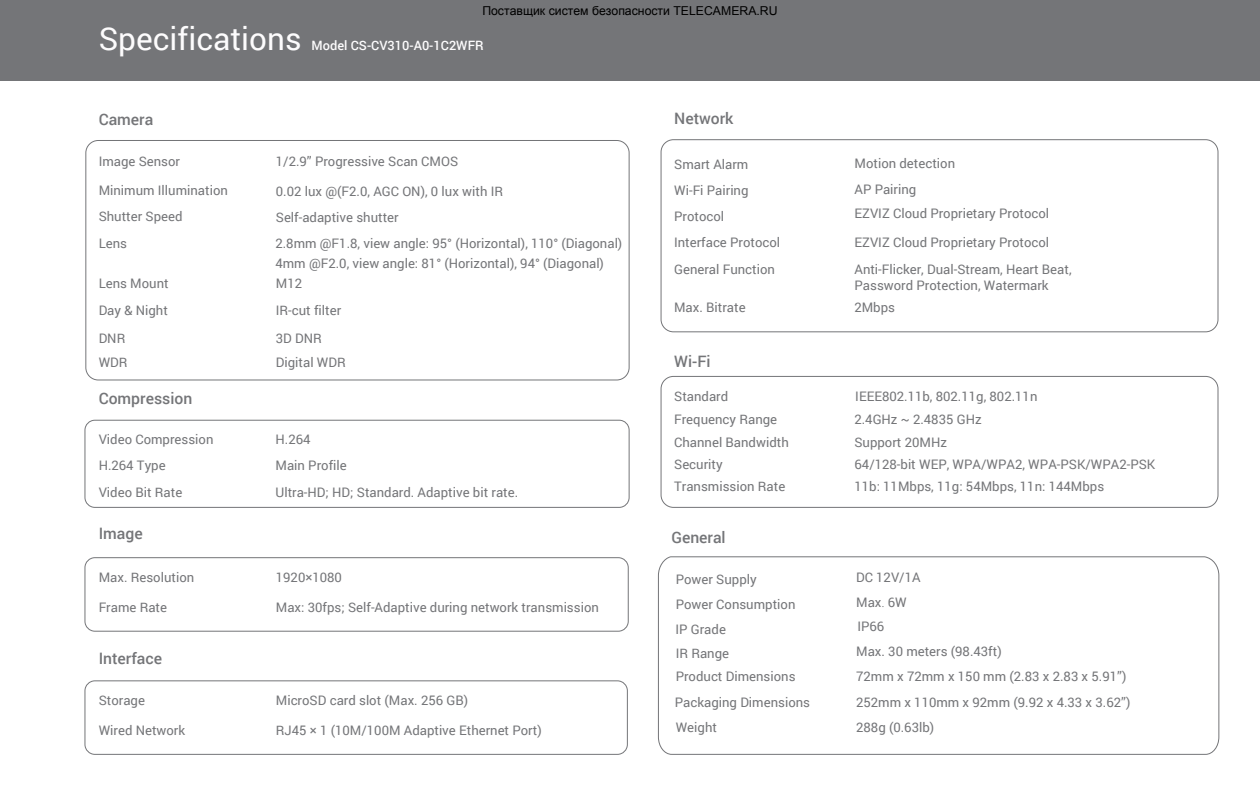
<style>
.page{position:relative;width:1260px;height:788px;background:#fff}
.page>*{position:absolute;margin:0;border:0;box-sizing:border-box;transform-origin:0 0}
.t1{font:31.5px "Roboto";color:#fdfcfd}
.t2{font:500 15.75px "Roboto";color:#747578}
.t3{font:13.12px/26.1px "Roboto";color:#747578}
.t4{font:500 12.86px "Roboto";color:#fdfcfd}
.s1{font-family:"Adobe Song Std";font-weight:300}
</style>
<div class="page">
<div style="left:0;top:0;width:1260px;height:80px;background:#747578"></div>
<div style="left:85px;top:140px;width:545px;height:240px;border:1px solid #747578;border-radius:12px"></div>
<div style="left:85px;top:420px;width:545px;height:88px;border:1px solid #747578;border-radius:10px"></div>
<div style="left:85px;top:557px;width:544px;height:74px;border:1px solid #747578;border-radius:10px"></div>
<div style="left:661px;top:376px;width:557px;height:132px;border:1px solid #747578;border-radius:12px"></div>
<svg style="left:658px;top:556px;width:562px;height:199px"></svg>
<div style="left:85px;top:680px;width:543px;height:74px;border:1px solid #747578;border-radius:10px"></div>
<div style="left:661px;top:139px;width:557px;height:193px;border:1px solid #747578;border-radius:12px"></div>
<h1 class="t1" style="left:99px;top:16px;width:204px">Specifications</h1>
<p class="t4" style="left:312px;top:36px;width:174px">Model CS-CV310-A0-1C2WFR</p>
<p class="t2" style="left:99px;top:109px;width:56px">Camera</p>
<p class="t3" style="left:99px;top:148px;width:83px">Image Sensor</p>
<p class="t3" style="left:276px;top:148px;width:184px">1/2.9” Progressive Scan CMOS</p>
<p class="t3" style="left:99px;top:177px;width:131px">Minimum Illumination</p>
<p class="t3" style="left:276px;top:177px;width:229px">0.02 lux @(F2.0, AGC ON), 0 lux with IR</p>
<p class="t3" style="left:99px;top:229px;width:30px">Lens</p>
<p class="t3" style="left:99px;top:269px;width:72px">Lens Mount</p>
<p class="t3" style="left:276px;top:269px;width:28px">M12</p>
<p class="t3" style="left:99px;top:297px;width:71px">Day &amp; Night</p>
<p class="t3" style="left:276px;top:297px;width:67px">IR-cut filter</p>
<p class="t3" style="left:99px;top:324px;width:28px">DNR</p>
<p class="t3" style="left:276px;top:324px;width:48px">3D DNR</p>
<p class="t3" style="left:99px;top:348px;width:30px">WDR</p>
<p class="t3" style="left:276px;top:348px;width:71px">Digital WDR</p>
<p class="t2" style="left:99px;top:387px;width:95px">Compression</p>
<p class="t3" style="left:99px;top:425px;width:116px">Video Compression</p>
<p class="t3" style="left:276px;top:425px;width:37px">H.264</p>
<p class="t3" style="left:99px;top:451px;width:69px">H.264 Type</p>
<p class="t3" style="left:276px;top:451px;width:73px">Main Profile</p>
<p class="t3" style="left:99px;top:479px;width:85px">Video Bit Rate</p>
<p class="t3" style="left:276px;top:479px;width:244px">Ultra-HD; HD; Standard. Adaptive bit rate.</p>
<p class="t2" style="left:99px;top:522px;width:46px">Image</p>
<p class="t3" style="left:99px;top:564px;width:97px">Max. Resolution</p>
<p class="t3" style="left:276px;top:564px;width:68px">1920×1080</p>
<p class="t3" style="left:99px;top:593px;width:70px">Frame Rate</p>
<p class="t3" style="left:276px;top:593px;width:325px">Max: 30fps; Self-Adaptive during network transmission</p>
<p class="t3" style="left:99px;top:202px;width:85px">Shutter Speed</p>
<p class="t3" style="left:276px;top:203px;width:124px">Self-adaptive shutter</p>
<p class="t3" style="left:275px;top:229px;width:348px">2.8mm @F1.8, view angle: 95° (Horizontal), 110° (Diagonal)</p>
<p class="t3" style="left:275px;top:250px;width:330px">4mm @F2.0, view angle: 81° (Horizontal), 94° (Diagonal)</p>
<p class="t2" style="left:99px;top:647px;width:65px">Interface</p>
<p class="t3" style="left:99px;top:687px;width:48px">Storage</p>
<p class="t3" style="left:276px;top:687px;width:194px">MicroSD card slot (Max. 256 GB)</p>
<p class="t3" style="left:99px;top:716px;width:88px">Wired Network</p>
<p class="t3" style="left:276px;top:716px;width:267px">RJ45 × 1 (10M/100M Adaptive Ethernet Port)</p>
<p class="t2" style="left:674px;top:107px;width:61px">Network</p>
<p class="t3" style="left:674px;top:151px;width:108px">Smart Alarm<br>Wi-Fi Pairing<br>Protocol<br>Interface Protocol<br>General Function</p>
<p class="t3" style="left:855px;top:150px;width:102px">Motion detection</p>
<p class="t3" style="left:855px;top:175px;width:63px">AP Pairing</p>
<p class="t3" style="left:855px;top:200px;width:196px">EZVIZ Cloud Proprietary Protocol</p>
<p class="t3" style="left:855px;top:229px;width:196px">EZVIZ Cloud Proprietary Protocol</p>
<p class="t3" style="left:855px;top:261px;width:219px;line-height:15.8px">Anti-Flicker, Dual-Stream, Heart Beat,<br>Password Protection, Watermark</p>
<p class="t3" style="left:674px;top:293px;width:73px">Max. Bitrate</p>
<p class="t3" style="left:854px;top:293px;width:42px">2Mbps</p>
<p class="t2" style="left:674px;top:350px;width:38px">Wi-Fi</p>
<p class="t3" style="left:674px;top:383px;width:56px">Standard</p>
<p class="t3" style="left:855px;top:383px;width:184px">IEEE802.11b, 802.11g, 802.11n</p>
<p class="t3" style="left:674px;top:405px;width:105px">Frequency Range</p>
<p class="t3" style="left:854px;top:405px;width:129px">2.4GHz ~ 2.4835 GHz</p>
<p class="t3" style="left:674px;top:428px;width:116px">Channel Bandwidth</p>
<p class="t3" style="left:854px;top:428px;width:94px">Support 20MHz</p>
<p class="t3" style="left:674px;top:450px;width:50px">Security</p>
<p class="t3" style="left:855px;top:450px;width:302px">64/128-bit WEP, WPA/WPA2, WPA-PSK/WPA2-PSK</p>
<p class="t3" style="left:674px;top:473px;width:113px">Transmission Rate</p>
<p class="t3" style="left:854px;top:473px;width:251px">11b: 11Mbps, 11g: 54Mbps, 11n: 144Mbps</p>
<p class="t2" style="left:671px;top:526px;width:56px">General</p>
<p class="t3" style="left:676px;top:567px;width:121px;line-height:24.2px">Power Supply<br>Power Consumption</p>
<p class="t3" style="left:676px;top:641px;width:121px;line-height:23.4px">IR Range<br>Product Dimensions</p>
<p class="t3" style="left:856px;top:564px;width:66px;line-height:24.5px">DC 12V/1A<br>Max<span class="s1">.</span> 6W</p>
<p class="t3" style="left:856px;top:637px;width:272px;line-height:25.7px">Max. 30 meters (98.43ft)<br>72mm x 72mm x 150 mm (2.83 x 2.83 x 5.91”)</p>
<p class="t3" style="left:856px;top:713px;width:80px">288g (0.63lb)</p>
<p class="t3" style="left:675px;top:615px;width:52px">IP Grade</p>
<p class="t3" style="left:857px;top:613px;width:28px">IP66</p>
<p class="t3" style="left:675px;top:688px;width:137px">Packaging Dimensions</p>
<p class="t3" style="left:856px;top:688px;width:276px">252mm x 110mm x 92mm (9.92 x 4.33 x 3.62”)</p>
<p class="t3" style="left:676px;top:713px;width:43px">Weight</p>
</div>
